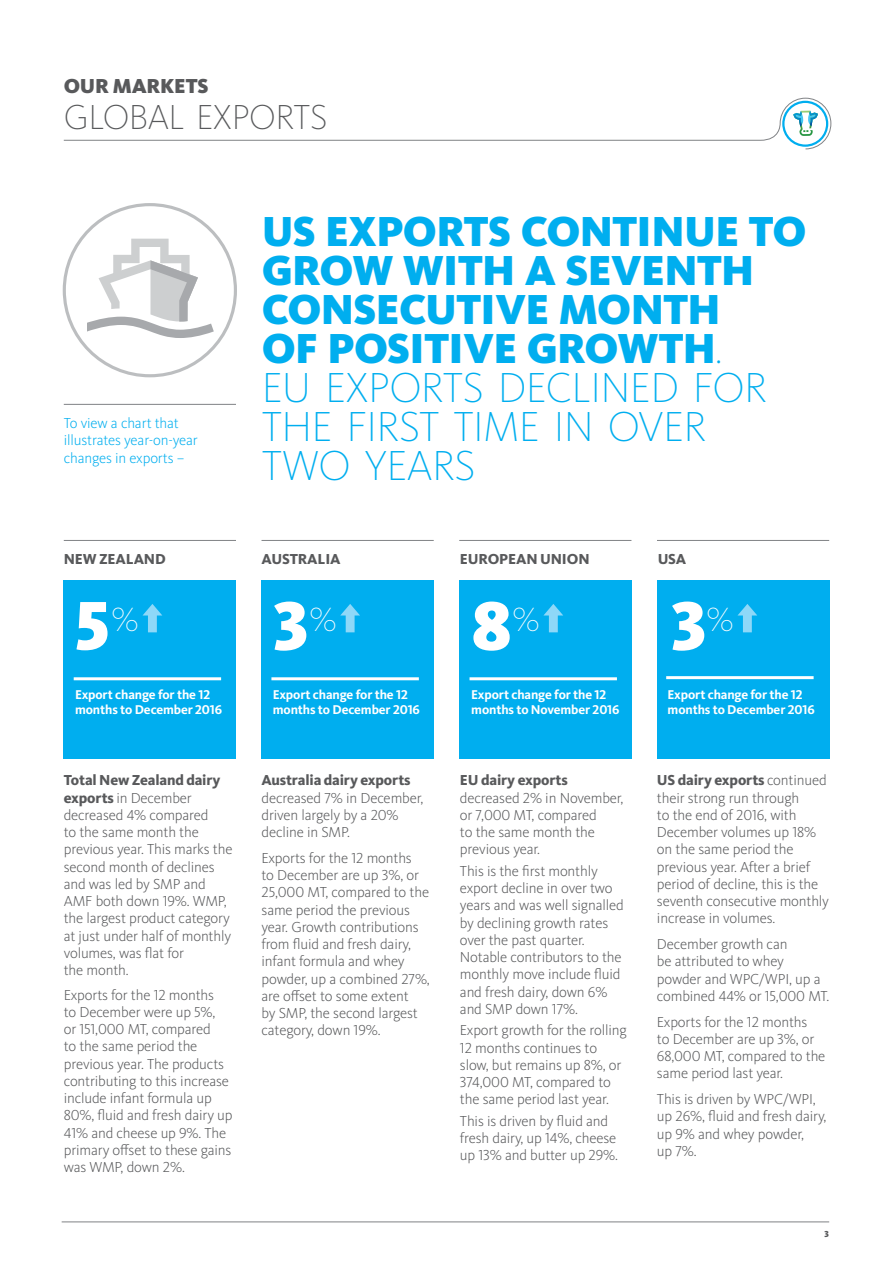
<style>
.page{position:relative;width:893px;height:1263px;background:#fff}
.page>*{position:absolute;margin:0;border:0;box-sizing:border-box;transform-origin:0 0}
.t1{font:900 71.25px "Kievit OT";color:#fff}
.t2{font:900 43.5px/39px "Kievit OT";letter-spacing:-.015em;color:#00aeef}
.t3{font:200 36px "Kievit OT";letter-spacing:-.015em;color:#58595b}
.t4{font:100 34.8px "Kievit OT";color:#fff}
.t5{font:900 21px "Kievit OT";letter-spacing:-.01em;color:#58595b}
.t6{font:300 15px/17.2px "Kievit OT";letter-spacing:-.01em;color:#58595b}
.t7{font:800 15px "Kievit OT";letter-spacing:-.01em;color:#58595b}
.t8{font:300 15px/17.2px "Kievit OT";letter-spacing:-.01em;color:#00aeef}
.t9{font:700 13.2px/15px "Kievit OT";letter-spacing:-.01em;color:#fff}
.t10{font:900 9px "Kievit OT";color:#58595b}
.s1{font-weight:200}
.s2{font-weight:800}
</style>
<div class="page">
<hr style="left:62px;top:1221px;width:767px;height:1px;background:#808285">
<svg style="left:63px;top:97px;width:769px;height:53px"></svg>
<div style="left:261px;top:580px;width:173px;height:179px;background:#00aeef"></div>
<div style="left:64px;top:580px;width:172px;height:179px;background:#00aeef"></div>
<svg style="left:340px;top:604px;width:20px;height:28px"></svg>
<hr style="left:271px;top:677px;width:148px;height:3px;background:#fff">
<hr style="left:74px;top:677px;width:147px;height:3px;background:#fff">
<div style="left:459px;top:580px;width:172px;height:179px;background:#00aeef"></div>
<hr style="left:469px;top:677px;width:148px;height:3px;background:#fff">
<div style="left:657px;top:580px;width:172px;height:179px;background:#00aeef"></div>
<hr style="left:666px;top:676px;width:148px;height:3px;background:#fff">
<hr style="left:64px;top:540px;width:172px;height:1px;background:#808285">
<hr style="left:261px;top:540px;width:173px;height:1px;background:#808285">
<hr style="left:459px;top:540px;width:172px;height:1px;background:#808285">
<hr style="left:657px;top:540px;width:172px;height:1px;background:#808285">
<hr style="left:64px;top:404px;width:172px;height:1px;background:#808285">
<svg style="left:543px;top:604px;width:20px;height:28px"></svg>
<svg style="left:737px;top:604px;width:20px;height:28px"></svg>
<svg style="left:143px;top:604px;width:19px;height:28px"></svg>
<svg style="left:87px;top:239px;width:127px;height:99px"></svg>
<h3 class="t5" style="left:64px;top:73px;width:146px">OUR MARKETS</h3>
<h3 class="t3" style="left:64px;top:97px;width:265px">GLOBAL EXPORTS</h3>
<p class="t8" style="left:64px;top:415px;width:136px">To view a chart that illustrates year-on-year changes in exports –</p>
<h2 class="t2" style="left:262px;top:211px;width:546px">US EXPORTS CONTINUE TO<br>GROW WITH A SEVENTH<br>CONSECUTIVE MONTH<br>OF POSITIVE GROWTH<span class="s1">.<br>EU EXPORTS DECLINED FOR<br>THE FIRST TIME IN OVER<br>TWO YEARS</span></h2>
<p class="t7" style="left:64px;top:550px;width:104px">NEW ZEALAND</p>
<p class="t7" style="left:460px;top:550px;width:131px">EUROPEAN UNION</p>
<p class="t7" style="left:261px;top:550px;width:81px">AUSTRALIA</p>
<p class="t7" style="left:658px;top:550px;width:30px">USA</p>
<h1 class="t1" style="left:273px;top:583px;width:38px">3</h1>
<h1 class="t1" style="left:472px;top:583px;width:41px">8</h1>
<h1 class="t1" style="left:671px;top:583px;width:38px">3</h1>
<h1 class="t1" style="left:75px;top:583px;width:37px">5</h1>
<h3 class="t4" style="left:112px;top:600px;width:29px">%</h3>
<h3 class="t4" style="left:513px;top:600px;width:29px">%</h3>
<h3 class="t4" style="left:707px;top:600px;width:29px">%</h3>
<h3 class="t4" style="left:309px;top:600px;width:29px">%</h3>
<p class="t9" style="left:75px;top:687px;width:149px">Export change for the 12 months to December 2016</p>
<p class="t6" style="left:64px;top:772px;width:170px"><span class="s2">Total New Zealand dairy exports</span> in December decreased 4% compared<br>to the same month the previous year. This marks the second month of declines and was led by SMP and<br>AMF both down 19%. WMP, the largest product category at just under half of monthly volumes, was flat for<br>the month.</p>
<p class="t6" style="left:64px;top:986px;width:170px">Exports for the 12 months<br>to December were up 5%,<br>or 151,000 MT, compared<br>to the same period the previous year. The products contributing to this increase include infant formula up<br>80%, fluid and fresh dairy up<br>41% and cheese up 9%. The primary offset to these gains was WMP, down 2%.</p>
<p class="t9" style="left:273px;top:687px;width:149px">Export change for the 12 months to December 2016</p>
<p class="t7" style="left:261px;top:771px;width:151px">Australia dairy exports</p>
<p class="t6" style="left:261px;top:789px;width:163px">decreased 7% in December, driven largely by a 20% decline in SMP.</p>
<p class="t6" style="left:261px;top:849px;width:170px">Exports for the 12 months<br>to December are up 3%, or<br>25,000 MT, compared to the same period the previous year. Growth contributions from fluid and fresh dairy, infant formula and whey powder, up a combined 27%, are offset to some extent<br>by SMP, the second largest category, down 19%.</p>
<p class="t9" style="left:471px;top:687px;width:150px">Export change for the 12 months to November 2016</p>
<p class="t7" style="left:460px;top:771px;width:109px">EU dairy exports</p>
<p class="t6" style="left:460px;top:789px;width:165px">decreased 2% in November, or 7,000 MT, compared<br>to the same month the previous year.</p>
<p class="t6" style="left:460px;top:862px;width:165px">This is the first monthly export decline in over two years and was well signalled by declining growth rates over the past quarter.<br>Notable contributors to the monthly move include fluid and fresh dairy, down 6% and SMP down 17%.</p>
<p class="t6" style="left:460px;top:1022px;width:168px">Export growth for the rolling<br>12 months continues to slow, but remains up 8%, or<br>374,000 MT, compared to the same period last year.</p>
<p class="t6" style="left:460px;top:1112px;width:159px">This is driven by fluid and fresh dairy, up 14%, cheese up 13% and butter up 29%.</p>
<p class="t9" style="left:668px;top:687px;width:149px">Export change for the 12 months to December 2016</p>
<p class="t6" style="left:657px;top:772px;width:174px"><span class="s2">US dairy exports</span> continued their strong run through<br>to the end of 2016, with<br>December volumes up 18% on the same period the previous year. After a brief period of decline, this is the seventh consecutive monthly increase in volumes.</p>
<p class="t6" style="left:657px;top:936px;width:174px">December growth can<br>be attributed to whey powder and WPC/WPI, up a combined 44% or 15,000 MT.</p>
<p class="t6" style="left:657px;top:1013px;width:170px">Exports for the 12 months<br>to December are up 3%, or<br>68,000 MT, compared to the same period last year.</p>
<p class="t6" style="left:657px;top:1091px;width:171px">This is driven by WPC/WPI, up 26%, fluid and fresh dairy, up 9% and whey powder,<br>up 7%.</p>
<p class="t10" style="left:825px;top:1228px;width:6px">3</p>
</div>
